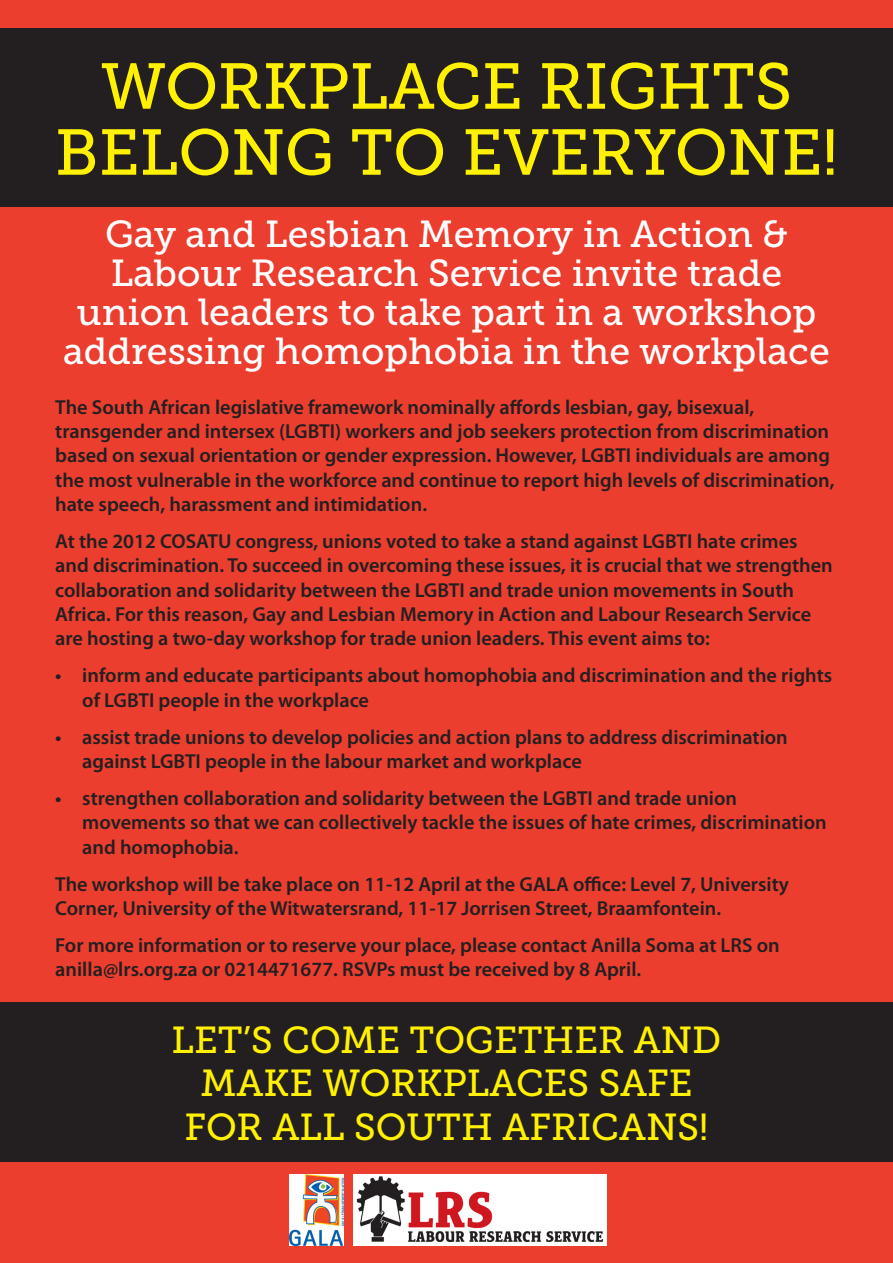
<style>
.page{position:relative;width:893px;height:1263px;background:#eb3e2f}
.page>*{position:absolute;margin:0;border:0;box-sizing:border-box;transform-origin:0 0}
.Heading{font:64.5px/66px "Museo Slab 500";color:#fff101;text-align:center}
.Body{font:37.5px/39px "Museo Slab 500";color:#fff;text-align:center}
.Body-2{font:37.5px/43.5px "Museo Slab 500";color:#fff101;text-align:center}
.Body-3{font:600 20.25px/24.3px "Myriad Pro";color:#231f20}
.s1{font-size:19.5px}
</style>
<div class="page">
<div style="left:0;top:1002px;width:893px;height:160px;background:#231f20"></div>
<div style="left:0;top:28px;width:893px;height:179px;background:#231f20"></div>
<img style="left:289px;top:1175px;width:55px;height:70px">
<img style="left:353px;top:1175px;width:253px;height:70px">
<p class="Heading" style="left:55px;top:54px;width:785px">WORKPLACE RIGHTS<br>BELONG TO EVERYONE!</p>
<p class="Body" style="left:63px;top:215px;width:768px">Gay and Lesbian Memory in Action &amp; Labour Research Service invite trade union leaders to take part in a workshop addressing homophobia in the workplace</p>
<p class="Body-3" style="left:55px;top:394px;width:781px">The South African legislative framework nominally affords lesbian, gay, bisexual, transgender and intersex (LGBTI) workers and job seekers protection from discrimination based on sexual orientation or gender expression. However, LGBTI individuals are among the most vulnerable in the workforce and continue to report high levels of discrimination, hate speech, harassment and intimidation.</p>
<p class="Body-3" style="left:55px;top:529px;width:779px">At the 2012 COSATU congress, unions voted to take a stand against LGBTI hate crimes and discrimination. To succeed in overcoming these issues, it is crucial that we strengthen collaboration and solidarity between the LGBTI and trade union movements in South Africa. For this reason, Gay and Lesbian Memory in Action and Labour Research Service are hosting a two-day workshop for trade union leaders. This event aims to:</p>
<p class="Body-3" style="left:82px;top:663px;width:751px;text-indent:-27px">• inform and educate participants about homophobia and discrimination and the rights of LGBTI people in the workplace</p>
<p class="Body-3" style="left:82px;top:724px;width:707px;text-indent:-27px">• assist trade unions to develop policies and action plans to address discrimination against LGBTI people in the labour market and workplace</p>
<p class="Body-3" style="left:82px;top:786px;width:746px;text-indent:-27px">• strengthen collaboration and solidarity between the LGBTI and trade union movements so that we can collectively tackle the issues of hate crimes, discrimination and homophobia.</p>
<p class="Body-3" style="left:55px;top:871px;width:735px">The workshop <span class="s1">w</span>ill be take place on 11-12 April at the GALA office: Level 7, University<br>Corner, University of the Witwatersrand, 11-17 Jorrisen Street, Braamfontein.</p>
<p class="Body-3" style="left:55px;top:933px;width:726px">For more information or to reserve your place, please contact Anilla Soma at LRS on anilla@lrs.org.za or 0214471677. RSVPs must be received by 8 April.</p>
<p class="Body-2" style="left:171px;top:1018px;width:552px">LET’S COME TOGETHER AND<br>MAKE WORKPLACES SAFE<br>FOR ALL SOUTH AFRICANS!</p>
</div>
